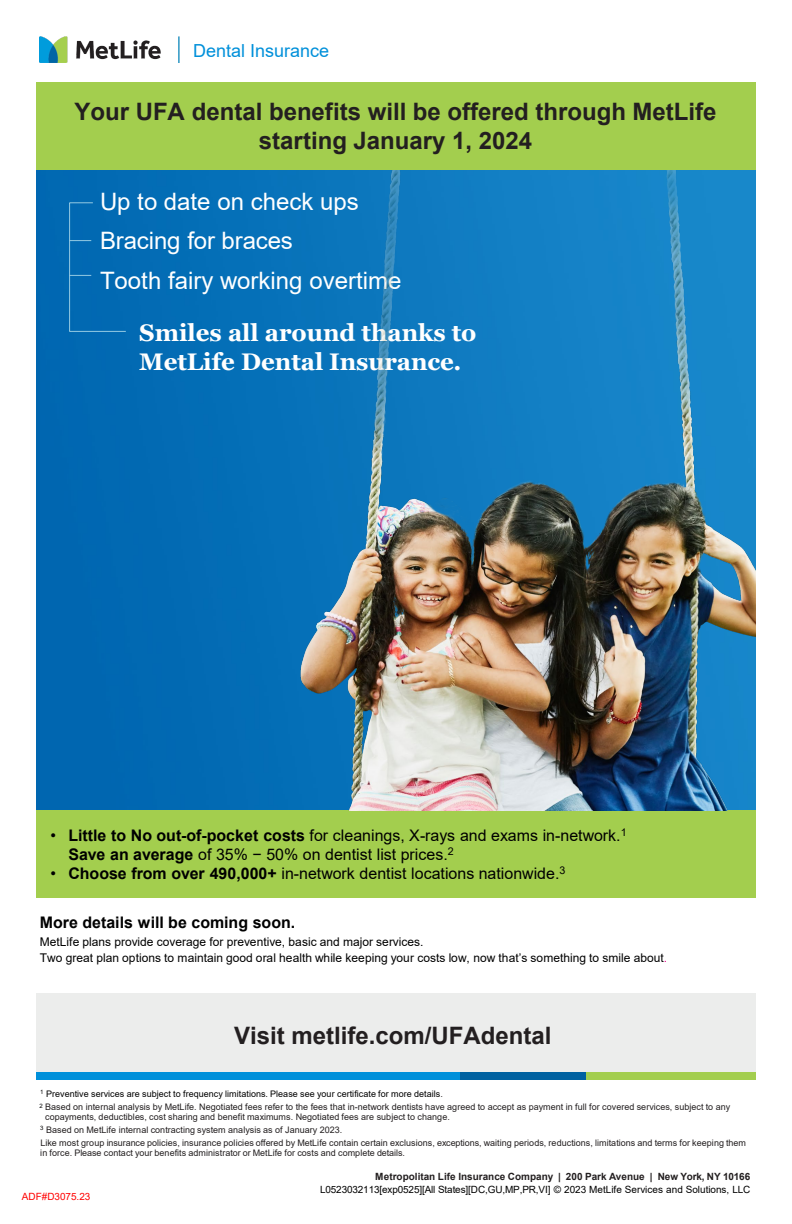
<style>
.page{position:relative;width:792px;height:1224px;background:#fff}
.page>*{position:absolute;margin:0;border:0;box-sizing:border-box;transform-origin:0 0}
.t1{font:700 24px/28.8px "Arial";color:#231f20;text-align:center}
.t2{font:24px "Arial";color:#fff}
.t3{font:700 24px/28.8px "Georgia";color:#fff}
.t4{font:18px "Arial";letter-spacing:-.005em;color:#0090da}
.t5{font:16px/19.2px "Arial";color:#000}
.t6{font:700 16px "Arial";color:#000}
.t7{font:12px/16px "Arial";letter-spacing:.005em;color:#000}
.t8{font:10px "Arial";letter-spacing:-.005em;color:#000}
.t9{font:700 10px "Arial";color:#231f20}
.t10{font:10px "Arial";color:#f00}
.t11{font:9px/10px "Arial";letter-spacing:.005em;color:#231f20}
.t12{font:9px "Arial";letter-spacing:.005em;color:#000}
.s1{font-weight:700}
.s2{color:#ed008c}
.s3{color:#231f20}
</style>
<div class="page">
<div style="left:36px;top:169px;width:206px;height:642px;background:#0169b2"></div>
<img style="left:39px;top:36px;width:141px;height:27px">
<div style="left:36px;top:993px;width:720px;height:79px;background:#ecedec"></div>
<div style="left:586px;top:1072px;width:170px;height:8px;background:#a3ce4e"></div>
<div style="left:459px;top:1072px;width:127px;height:8px;background:#0061a0"></div>
<div style="left:36px;top:1072px;width:423px;height:8px;background:#0090da"></div>
<div style="left:69px;top:202px;width:58px;height:130px;background:#0169b2"></div>
<div style="left:36px;top:811px;width:720px;height:87px;background:#a3ce4e"></div>
<img style="left:242px;top:169px;width:514px;height:642px">
<div style="left:36px;top:82px;width:720px;height:87px;background:#a3ce4e"></div>
<p class="t4" style="left:193px;top:39px;width:137px">Dental Insurance</p>
<p class="t1" style="left:75px;top:97px;width:644px">Your UFA dental benefits will be offered through MetLife starting January 1, 2024</p>
<p class="t2" style="left:100px;top:185px;width:260px">Up to date on check ups</p>
<p class="t2" style="left:100px;top:224px;width:194px">Bracing for braces</p>
<p class="t2" style="left:100px;top:264px;width:303px">Tooth fairy working overtime</p>
<p class="t3" style="left:139px;top:319px;width:339px">Smiles all around thanks to<br>MetLife Dental Insurance.</p>
<p class="t5" style="left:68px;top:825px;width:560px;text-indent:-18px">• <span class="s1">Little to No out-of-pocket costs</span> for cleanings, X-rays and exams in-network.<sup>1<br></sup><span class="s1">Save an average</span> of 35% − 50% on dentist list prices.<sup>2</sup></p>
<p class="t5" style="left:50px;top:864px;width:517px">• <span class="s1">Choose from over 490,000+</span> in-network dentist locations nationwide.<sup>3</sup></p>
<p class="t6" style="left:40px;top:912px;width:257px">More details will be coming soon.</p>
<p class="t7" style="left:40px;top:934px;width:629px">MetLife plans provide coverage for preventive, basic and major services.<br>Two great plan options to maintain good oral health while keeping your costs low, now that’s something to smile about<span class="s2">.</span></p>
<p class="t1" style="left:234px;top:1022px;width:319px">Visit metlife.com/UFAdental</p>
<p class="t12" style="left:40px;top:1088px;width:404px"><sup>1</sup> Preventive services are subject to frequency limitations. Please see your certificate for more details<span class="s3">.</span></p>
<p class="t11" style="left:45px;top:1102px;width:687px;text-indent:-6px"><sup>2</sup> Based on internal analysis by MetLife. Negotiated fees refer to the fees that in-network dentists have agreed to accept as payment in full for covered services, subject to any copayments, deductibles, cost sharing and benefit maximums. Negotiated fees are subject to change.</p>
<p class="t11" style="left:40px;top:1125px;width:304px"><sup>3</sup> Based on MetLife internal contracting system analysis as of January 2023.</p>
<p class="t11" style="left:40px;top:1138px;width:707px">Like most group insurance policies, insurance policies offered by MetLife contain certain exclusions, exceptions, waiting periods, reductions, limitations and terms for keeping them in force. Please contact your benefits administrator or MetLife for costs and complete details.</p>
<p class="t10" style="left:22px;top:1190px;width:70px">ADF#D3075.23</p>
<p class="t9" style="left:375px;top:1169px;width:376px">Metropolitan Life Insurance Company | 200 Park Avenue | New York, NY 10166</p>
<p class="t8" style="left:320px;top:1182px;width:432px">L0523032113[exp0525][All States][DC,GU,MP,PR,VI] © 2023 MetLife Services and Solutions, LLC</p>
</div>
